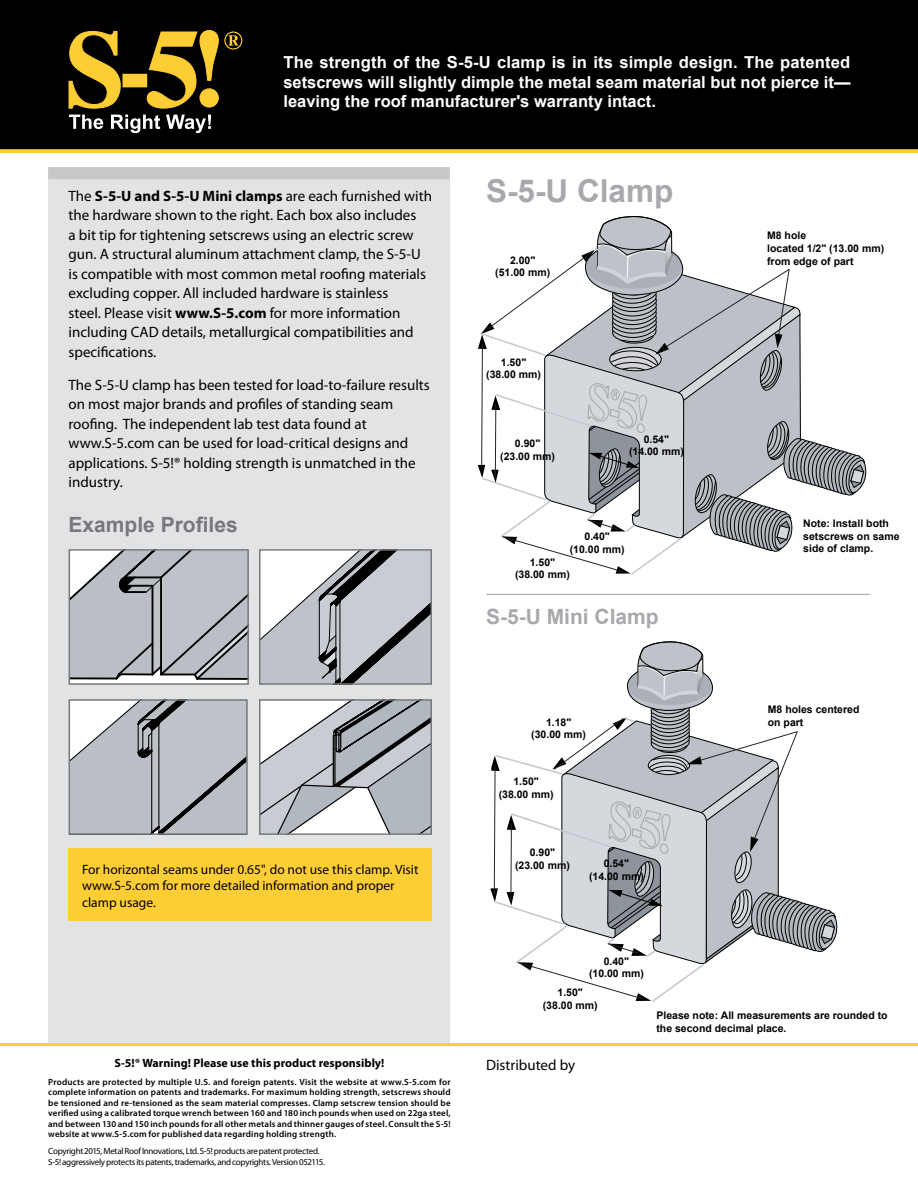
<style>
.page{position:relative;width:918px;height:1188px;background:#fff}
.page>*{position:absolute;margin:0;border:0;box-sizing:border-box;transform-origin:0 0}
.t1{font:700 31.5px "Arial";color:#a7a9ac}
.t2{font:700 21px "Arial";color:#77787b}
.t3{font:700 21px "Arial";color:#a7a9ac}
.t4{font:700 16.5px/19.8px "Arial";color:#fff;text-align:justify}
.t5{font:15px/19.5px "Myriad Pro";color:#000}
.t6{font:13.5px/16.5px "Myriad Pro";color:#000}
.t7{font:700 12px "Myriad Pro";color:#000}
.t8{font:700 10.5px/12.6px "Arial";color:#000;text-align:center}
.t9{font:600 9px/10.5px "Myriad Pro";letter-spacing:.02em;color:#000;text-align:justify}
.t10{font:9px/10.5px "Myriad Pro";letter-spacing:-.035em;color:#000}
.s1{font-weight:700}
</style>
<div class="page">
<div style="left:48px;top:167px;width:402px;height:876px;background:#e2e3e4"></div>
<div style="left:48px;top:167px;width:402px;height:12px;background:#c7c8ca"></div>
<hr style="left:0;top:1043px;width:918px;height:3px;background:#ffce35">
<div style="left:0;top:0;width:918px;height:150px;background:#000"></div>
<svg style="left:0;top:149px;width:918px;height:4px;background:#f2c434"></svg>
<hr style="left:486px;top:594px;width:384px;height:1px;background:#a7a9ac">
<svg style="left:478px;top:216px;width:389px;height:359px"></svg>
<svg style="left:491px;top:641px;width:347px;height:361px"></svg>
<div style="left:69px;top:848px;width:363px;height:73px;background:#ffce35"></div>
<svg style="left:72px;top:552px;width:174px;height:128px;background:#b1b5ba"></svg>
<div style="left:69px;top:549px;width:180px;height:136px;border:2px solid #77787b"></div>
<svg style="left:262px;top:552px;width:167px;height:130px;background:#b7babe"></svg>
<div style="left:259px;top:549px;width:173px;height:136px;border:2px solid #77787b"></div>
<svg style="left:262px;top:702px;width:167px;height:130px;background:#bbbfc3"></svg>
<div style="left:259px;top:699px;width:173px;height:136px;border:2px solid #77787b"></div>
<svg style="left:72px;top:702px;width:173px;height:130px;background:#b6babf"></svg>
<div style="left:69px;top:699px;width:179px;height:136px;border:2px solid #77787b"></div>
<svg style="left:69px;top:115px;width:34px;height:14px"></svg>
<svg style="left:111px;top:115px;width:49px;height:18px"></svg>
<svg style="left:166px;top:115px;width:45px;height:18px"></svg>
<svg style="left:69px;top:31px;width:51px;height:77px"></svg>
<div style="left:123px;top:74px;width:24px;height:13px;background:#ffce35"></div>
<svg style="left:147px;top:30px;width:71px;height:78px"></svg>
<svg style="left:224px;top:32px;width:18px;height:18px"></svg>
<p class="t4" style="left:284px;top:53px;width:569px">The strength of the S-5-U clamp is in its simple design. The patented setscrews will slightly dimple the metal seam material but not pierce it— leaving the roof manufacturer's warranty intact.</p>
<p class="t5" style="left:69px;top:186px;width:365px">The <span class="s1">S-5-U and S-5-U Mini clamps</span> are each furnished with the hardware shown to the right. Each box also includes<br>a bit tip for tightening setscrews using an electric screw gun. A structural aluminum attachment clamp, the S-5-U is compatible with most common metal roofing materials excluding copper. All included hardware is stainless<br>steel. Please visit <span class="s1">www.S-5.com</span> for more information including CAD details, metallurgical compatibilities and specifications.</p>
<p class="t5" style="left:69px;top:375px;width:363px">The S-5-U clamp has been tested for load-to-failure results on most major brands and profiles of standing seam roofing. The independent lab test data found at www.S-5.com can be used for load-critical designs and applications. S-5!® holding strength is unmatched in the industry.</p>
<h2 class="t2" style="left:69px;top:511px;width:171px">Example Profiles</h2>
<p class="t6" style="left:82px;top:861px;width:338px">For horizontal seams under 0.65", do not use this clamp. Visit www.S-5.com for more detailed information and proper clamp usage.</p>
<h1 class="t1" style="left:486px;top:170px;width:189px">S-5-U Clamp</h1>
<p class="t8" style="left:495px;top:254px;width:56px">2.00" (51.00 mm)</p>
<p class="t8" style="left:486px;top:356px;width:56px">1.50" (38.00 mm)</p>
<p class="t8" style="left:500px;top:438px;width:56px">0.90" (23.00 mm)</p>
<p class="t8" style="left:629px;top:433px;width:56px">0.54" (14.00 mm)</p>
<p class="t8" style="left:570px;top:530px;width:56px">0.40" (10.00 mm)</p>
<p class="t8" style="left:515px;top:556px;width:56px">1.50" (38.00 mm)</p>
<h2 class="t3" style="left:486px;top:603px;width:174px">S-5-U Mini Clamp</h2>
<p class="t8" style="left:531px;top:716px;width:56px">1.18" (30.00 mm)</p>
<p class="t8" style="left:499px;top:776px;width:56px">1.50" (38.00 mm)</p>
<p class="t8" style="left:515px;top:846px;width:56px">0.90" (23.00 mm)</p>
<p class="t8" style="left:589px;top:857px;width:56px">0.54" (14.00 mm)</p>
<p class="t8" style="left:767px;top:230px;width:119px;text-align:left">M8 hole<br>located 1/2" (13.00 mm) from edge of part</p>
<p class="t8" style="left:803px;top:518px;width:98px;text-align:left">Note: Install both setscrews on same side of clamp.</p>
<p class="t8" style="left:768px;top:704px;width:93px;text-align:left">M8 holes centered on part</p>
<p class="t8" style="left:589px;top:955px;width:56px">0.40" (10.00 mm)</p>
<p class="t8" style="left:543px;top:987px;width:56px">1.50" (38.00 mm)</p>
<p class="t8" style="left:656px;top:1009px;width:233px;text-align:left">Please note: All measurements are rounded to the second decimal place.</p>
<p class="t7" style="left:115px;top:1056px;width:271px">S-5!® Warning! Please use this product responsibly!</p>
<p class="t5" style="left:486px;top:1055px;width:91px">Distributed by</p>
<p class="t9" style="left:48px;top:1076px;width:404px">Products are protected by multiple U.S. and foreign patents. Visit the website at www.S-5.com for complete information on patents and trademarks. For maximum holding strength, setscrews should be tensioned and re-tensioned as the seam material compresses. Clamp setscrew tension should be verified using a calibrated torque wrench between 160 and 180 inch pounds when used on 22ga steel, and between 130 and 150 inch pounds for all other metals and thinner gauges of steel. Consult the S-5! website at www.S-5.com for published data regarding holding strength.</p>
<p class="t10" style="left:48px;top:1146px;width:278px">Copyright 2015, Metal Roof Innovations, Ltd. S-5! products are patent protected.<br>S-5! aggressively protects its patents, trademarks, and copyrights. Version 052115.</p>
</div>
